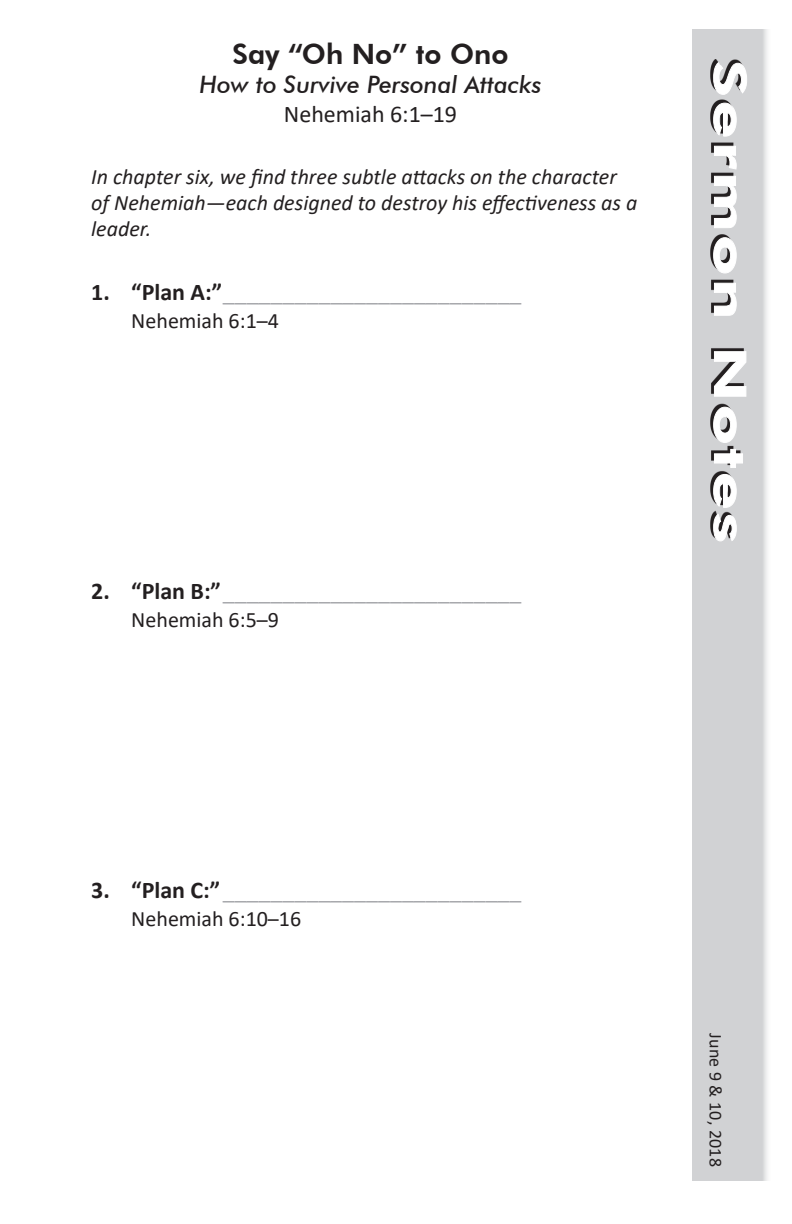
<style>
.page{position:relative;width:792px;height:1224px;background:#fff}
.page>*{position:absolute;margin:0;border:0;box-sizing:border-box;transform-origin:0 0}
.t1{font:800 44px "Futura BT";letter-spacing:.05em;color:#fff;scale:1.5 1}
.t2{font:800 28px "Futura BT";color:#231f20}
.t3{font:24px "Calibri";color:#a8a9ad}
.t4{font:italic 500 24px "Futura BT";color:#231f20}
.t5{font:24px "Calibri";color:#231f20}
.t6{font:italic 22px/26px "Calibri";color:#231f20}
.t7{font:22px "Calibri";color:#231f20}
.t8{font:18px "Calibri";letter-spacing:.01em;color:#231f20}
.s1{font-weight:700;color:#231f20}
</style>
<div class="page">
<div style="left:692px;top:29px;width:79px;height:1152px;background:#d1d2d4"></div>
<svg style="left:710px;top:59px;width:34px;height:477px"></svg>
<svg style="left:713px;top:61px;width:34px;height:34px"></svg>
<svg style="left:713px;top:102px;width:24px;height:35px"></svg>
<svg style="left:713px;top:145px;width:24px;height:84px"></svg>
<svg style="left:713px;top:237px;width:24px;height:37px"></svg>
<svg style="left:713px;top:282px;width:24px;height:34px"></svg>
<svg style="left:713px;top:351px;width:34px;height:46px"></svg>
<svg style="left:713px;top:406px;width:31px;height:136px"></svg>
<p class="t2" style="left:232px;top:38px;width:278px">Say “Oh No” to Ono</p>
<p class="t4" style="left:200px;top:70px;width:343px">How to Survive Personal Attacks</p>
<p class="t5" style="left:284px;top:97px;width:175px">Nehemiah 6:1–19</p>
<p class="t6" style="left:91px;top:163px;width:548px">In chapter six, we find three subtle attacks on the character of Nehemiah—each designed to destroy his effectiveness as a leader.</p>
<p class="t3" style="left:91px;top:275px;width:432px"><span class="s1">1. “Plan A:”</span>_________________________</p>
<p class="t7" style="left:131px;top:306px;width:149px">Nehemiah 6:1–4</p>
<p class="t3" style="left:91px;top:574px;width:432px"><span class="s1">2. “Plan B:”</span>_________________________</p>
<p class="t7" style="left:131px;top:605px;width:149px">Nehemiah 6:5–9</p>
<p class="t1" style="left:757px;top:60px;width:323px;rotate:90deg">Sermon Notes</p>
<p class="t3" style="left:91px;top:873px;width:432px"><span class="s1">3. “Plan C:”</span>_________________________</p>
<p class="t7" style="left:131px;top:904px;width:171px">Nehemiah 6:10–16</p>
<p class="t8" style="left:728px;top:1033px;width:135px;rotate:90deg">June 9 &amp; 10, 2018</p>
</div>
